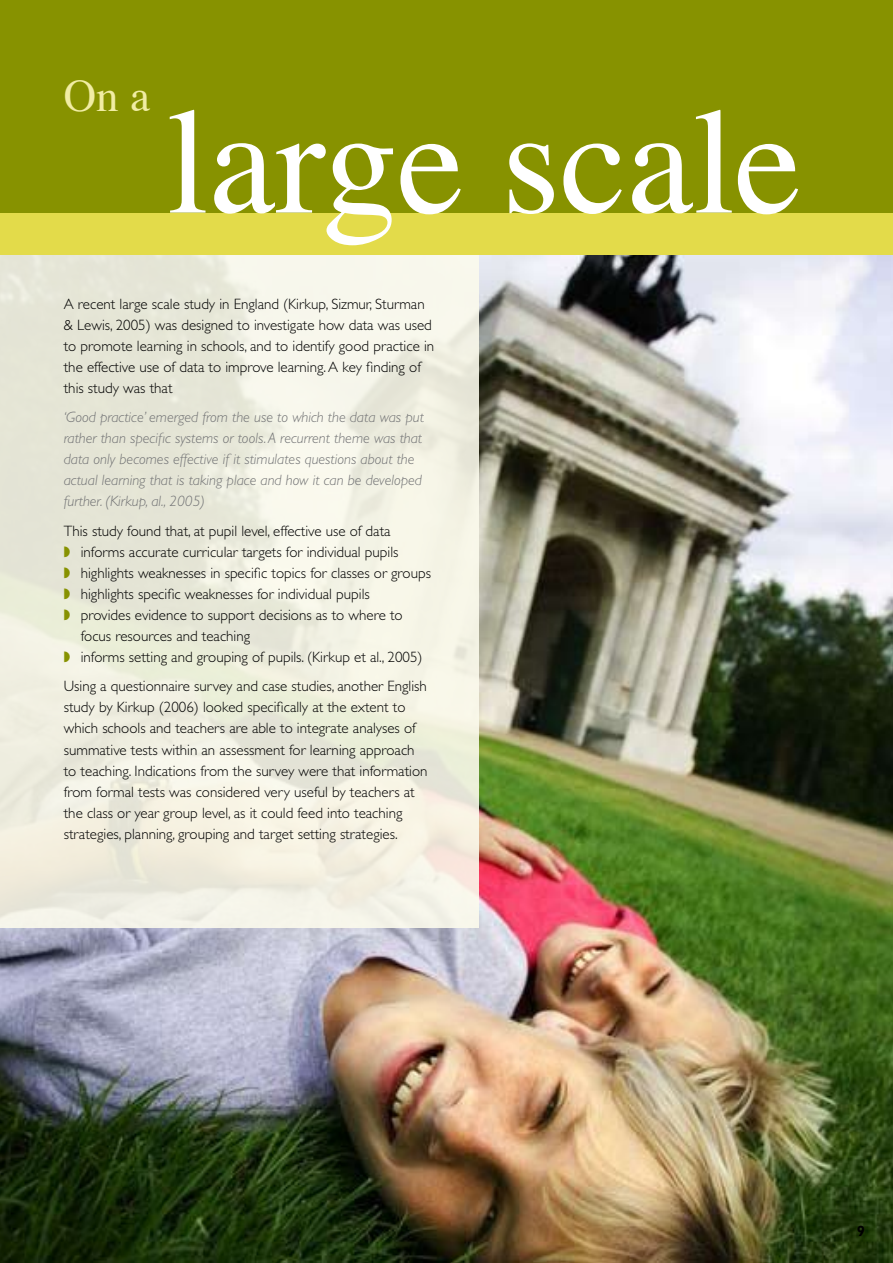
<style>
.page{position:relative;width:893px;height:1263px;background:#fff}
.page>*{position:absolute;margin:0;border:0;box-sizing:border-box;transform-origin:0 0}
.t1{font:150px "Times";color:#fff}
.t2{font:45px "Times";color:#f1eda4}
.t3{font:300 15px/21px "Gill Sans";color:#000}
.t4{font:italic 300 15px/21px "Gill Sans";color:#707173}
.t5{font:700 15px "Gill Sans";color:#000}
.s1{color:#879200}
</style>
<div class="page">
<img style="left:0;top:255px;width:893px;height:1008px">
<svg style="left:0;top:255px;width:478px;height:672px;background:#eeeddf"></svg>
<div style="left:0;top:213px;width:893px;height:42px;background:#e3db4a"></div>
<div style="left:0;top:0;width:893px;height:213px;background:#879200"></div>
<h2 class="t2" style="left:64px;top:53px;width:88px">On a</h2>
<h1 class="t1" style="left:167px;top:22px;width:636px">large scale</h1>
<p class="t3" style="left:64px;top:293px;width:372px">A recent large scale study in England (Kirkup, Sizmur, Sturman &amp; Lewis, 2005) was designed to investigate how data was used to promote learning in schools, and to identify good practice in the effective use of data to improve learning. A key finding of this study was that</p>
<p class="t4" style="left:64px;top:407px;width:362px">‘Good practice’ emerged from the use to which the data was put rather than specific systems or tools. A recurrent theme was that data only becomes effective if it stimulates questions about the actual learning that is taking place and how it can be developed further. (Kirkup, al., 2005)</p>
<p class="t3" style="left:64px;top:520px;width:328px">This study found that, at pupil level, effective use of data</p>
<p class="t3" style="left:64px;top:541px;width:336px"><span class="s1">◗</span> informs accurate curricular targets for individual pupils</p>
<p class="t3" style="left:64px;top:562px;width:369px"><span class="s1">◗</span> highlights weaknesses in specific topics for classes or groups</p>
<p class="t3" style="left:64px;top:583px;width:307px"><span class="s1">◗</span> highlights specific weaknesses for individual pupils</p>
<p class="t3" style="left:64px;top:604px;width:340px"><span class="s1">◗</span> provides evidence to support decisions as to where to</p>
<p class="t3" style="left:81px;top:625px;width:171px">focus resources and teaching</p>
<p class="t3" style="left:64px;top:646px;width:360px"><span class="s1">◗</span> informs setting and grouping of pupils. (Kirkup et al., 2005)</p>
<p class="t3" style="left:64px;top:676px;width:365px">Using a questionnaire survey and case studies, another English study by Kirkup (2006) looked specifically at the extent to which schools and teachers are able to integrate analyses of summative tests within an assessment for learning approach to teaching. Indications from the survey were that information from formal tests was considered very useful by teachers at the class or year group level, as it could feed into teaching strategies, planning, grouping and target setting strategies.</p>
<p class="t5" style="left:857px;top:1222px;width:10px">9</p>
</div>
